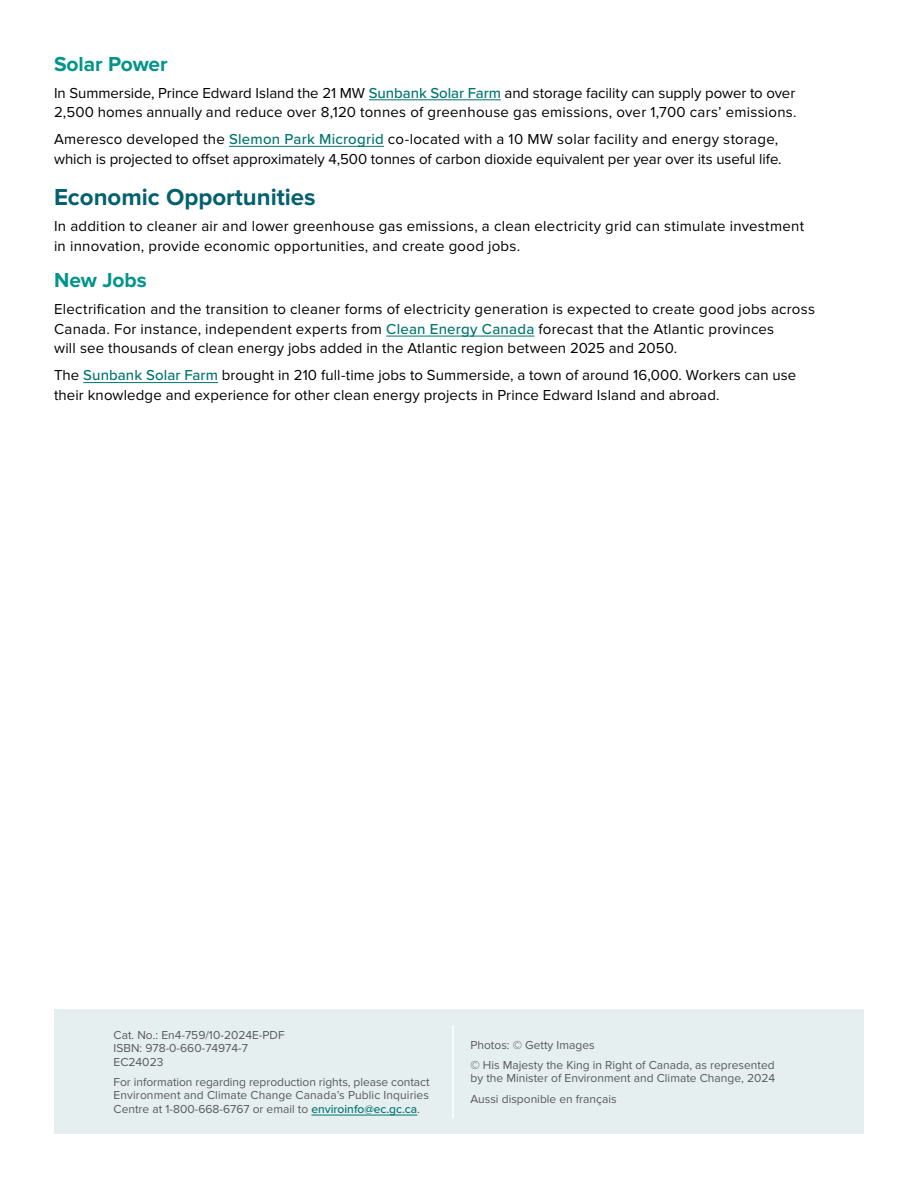
<style>
.page{position:relative;width:918px;height:1188px;background:#fff}
.page>*{position:absolute;margin:0;border:0;box-sizing:border-box;transform-origin:0 0}
.t1{font:700 24px "Proxima Nova";color:#03616e}
.t2{font:700 21px "Proxima Nova";letter-spacing:-.005em;color:#00948a}
.t3{font:15px/19.5px "Proxima Nova";letter-spacing:.015em;color:#000}
.t4{font:12px/13.5px "Proxima Nova";color:#58595b}
.s1{font-weight:500;color:#007570}
</style>
<div class="page">
<div style="left:54px;top:1010px;width:810px;height:124px;background:#e6eff0"></div>
<hr style="left:452px;top:1025px;width:2px;height:93px;background:#fff">
<hr style="left:311px;top:1115px;width:106px;height:1px;background:#007570">
<hr style="left:369px;top:100px;width:132px;height:1px;background:#007570">
<hr style="left:229px;top:146px;width:155px;height:1px;background:#007570">
<hr style="left:386px;top:336px;width:148px;height:1px;background:#007570">
<hr style="left:83px;top:382px;width:135px;height:1px;background:#007570">
<h2 class="t2" style="left:54px;top:52px;width:115px">Solar Power</h2>
<p class="t3" style="left:54px;top:83px;width:744px">In Summerside, Prince Edward Island the 21 MW <span class="s1">Sunbank Solar Farm</span> and storage facility can supply power to over<br>2,500 homes annually and reduce over 8,120 tonnes of greenhouse gas emissions, over 1,700 cars’ emissions.</p>
<p class="t3" style="left:54px;top:130px;width:729px">Ameresco developed the <span class="s1">Slemon Park Microgrid</span> co-located with a 10 MW solar facility and energy storage, which is projected to offset approximately 4,500 tonnes of carbon dioxide equivalent per year over its useful life.</p>
<h1 class="t1" style="left:54px;top:183px;width:263px">Economic Opportunities</h1>
<p class="t3" style="left:54px;top:217px;width:752px">In addition to cleaner air and lower greenhouse gas emissions, a clean electricity grid can stimulate investment in innovation, provide economic opportunities, and create good jobs.</p>
<h2 class="t2" style="left:54px;top:268px;width:94px">New Jobs</h2>
<p class="t3" style="left:54px;top:300px;width:763px">Electrification and the transition to cleaner forms of electricity generation is expected to create good jobs across<br>Canada. For instance, independent experts from <span class="s1">Clean Energy Canada</span> forecast that the Atlantic provinces<br>will see thousands of clean energy jobs added in the Atlantic region between 2025 and 2050.</p>
<p class="t3" style="left:54px;top:366px;width:744px">The <span class="s1">Sunbank Solar Farm</span> brought in 210 full-time jobs to Summerside, a town of around 16,000. Workers can use their knowledge and experience for other clean energy projects in Prince Edward Island and abroad.</p>
<p class="t4" style="left:114px;top:1028px;width:172px">Cat. No.: En4-759/10-2024E-PDF<br>ISBN: 978-0-660-74974-7<br>EC24023</p>
<p class="t4" style="left:114px;top:1075px;width:318px;text-align:justify">For information regarding reproduction rights, please contact Environment and Climate Change Canada’s Public Inquiries Centre at 1-800-668-6767 or email to <span class="s1">enviroinfo@ec.gc.ca</span>.</p>
<p class="t4" style="left:470px;top:1035px;width:306px;line-height:20.2px">Photos: © Getty Images<br>© His Majesty the King in Right of Canada, as represented</p>
<p class="t4" style="left:470px;top:1069px;width:306px;line-height:20.2px">by the Minister of Environment and Climate Change, 2024<br>Aussi disponible en français</p>
</div>
